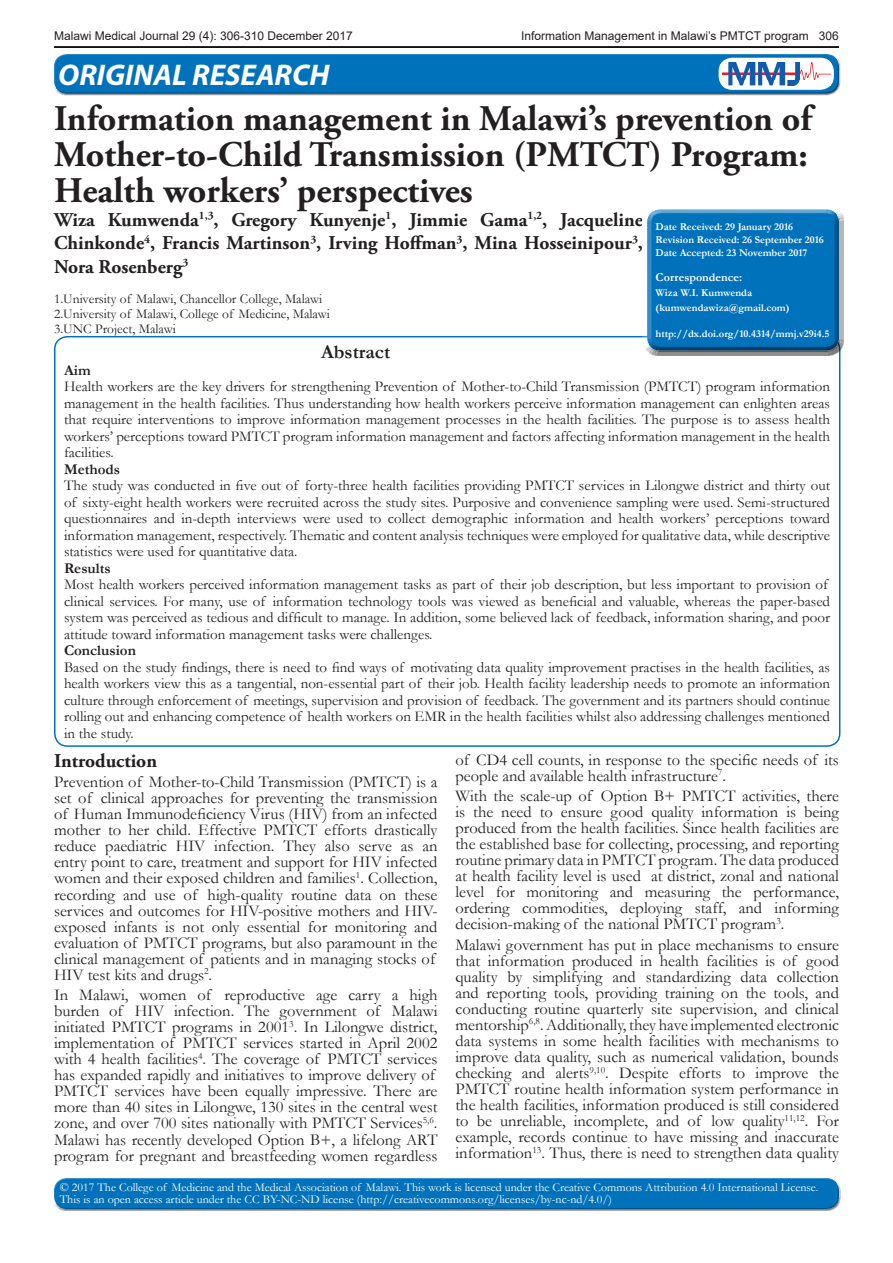
<style>
.page{position:relative;width:893px;height:1263px;background:#fff}
.page>*{position:absolute;margin:0;border:0;box-sizing:border-box;transform-origin:0 0}
.MMJ_Article_Title{font:700 36px/36px "Adobe Garamond Pro";color:#231f20;text-align:justify}
.t1{font:italic 700 30px "Myriad Pro";color:#fff}
.MMJ_Author_Name{font:700 19.5px/23.4px "Adobe Garamond Pro";color:#231f20;text-align:justify}
.MMJ_Heading_1{font:700 19.5px "Adobe Garamond Pro";color:#231f20}
.MMJ_Main_Abstract_He{font:700 19.5px "Garamond";color:#231f20}
.MMJ_Body_Text{font:16.5px/16px "Garamond";color:#231f20}
.MMJ_Abstract_Text{font:15px/16.5px "Garamond";color:#231f20;text-align:justify}
.MMJ_Abstract_Text-2{font:700 15px "Garamond";color:#231f20}
.MMJ_Author_Instituti{font:13.5px "Garamond";color:#231f20}
.t2{font:12px/12px "Garamond";color:#fff}
.MMJ_Article_heading{font:12px "Arial";color:#231f20}
.t3{font:700 12px "Garamond";color:#fff}
.t4{font:700 10.5px/12.8px "Garamond";color:#fff}
</style>
<div class="page">
<hr style="left:53px;top:45px;width:787px;height:4px;background:#231f20;opacity:.75">
<div style="left:52px;top:1176px;width:789px;height:28px;background:#fff;opacity:.75"></div>
<div style="left:52px;top:1181px;width:789px;height:30px;background:#231f20;opacity:.75"></div>
<div style="left:52px;top:52px;width:788px;height:39px;background:#fff;opacity:.75"></div>
<div style="left:52px;top:59px;width:788px;height:36px;background:#231f20;opacity:.75"></div>
<div style="left:719px;top:58px;width:115px;height:32px;background:#fff;border-radius:13px"></div>
<img style="left:722px;top:62px;width:108px;height:23px">
<div style="left:642px;top:204px;width:202px;height:143px;background:#fff;opacity:.75"></div>
<div style="left:642px;top:210px;width:202px;height:146px;background:#231f20;opacity:.75"></div>
<p class="MMJ_Article_heading" style="left:54px;top:28px;width:300px">Malawi Medical Journal 29 (4): 306-310 December 2017</p>
<p class="MMJ_Article_heading" style="left:521px;top:28px;width:319px">Information Management in Malawi’s PMTCT program 306</p>
<h2 class="t1" style="left:58px;top:55px;width:273px">ORIGINAL RESEARCH</h2>
<p class="MMJ_Article_Title" style="left:54px;top:102px;width:759px">Information management in Malawi’s prevention of Mother-to-Child Transmission (PMTCT) Program:<br>Health workers’ perspectives</p>
<p class="MMJ_Author_Name" style="left:54px;top:208px;width:590px">Wiza Kumwenda<sup>1,3</sup>, Gregory Kunyenje<sup>1</sup>, Jimmie Gama<sup>1,2</sup>, Jacqueline Chinkonde<sup>4</sup>, Francis Martinson<sup>3</sup>, Irving Hoffman<sup>3</sup>, Mina Hosseinipour<sup>3</sup>, Nora Rosenberg<sup>3</sup></p>
<p class="MMJ_Author_Instituti" style="left:54px;top:289px;width:270px">1.University of Malawi, Chancellor College, Malawi</p>
<p class="MMJ_Author_Instituti" style="left:54px;top:304px;width:277px">2.University of Malawi, College of Medicine, Malawi</p>
<p class="MMJ_Author_Instituti" style="left:54px;top:319px;width:124px">3.UNC Project, Malawi</p>
<p class="t4" style="left:656px;top:220px;width:170px">Date Received: 29 January 2016<br>Revision Received: 26 September 2016<br>Date Accepted: 23 November 2017</p>
<p class="t3" style="left:656px;top:269px;width:88px">Correspondence:</p>
<p class="t4" style="left:656px;top:285px;width:135px;line-height:15px">Wiza W.I. Kumwenda (kumwendawiza@gmail.com)</p>
<p class="t4" style="left:656px;top:327px;width:175px">http://dx.doi.org/10.4314/mmj.v29i4.5</p>
<p class="MMJ_Main_Abstract_He" style="left:321px;top:339px;width:71px">Abstract</p>
<p class="MMJ_Abstract_Text-2" style="left:64px;top:360px;width:28px">Aim</p>
<p class="MMJ_Abstract_Text" style="left:64px;top:378px;width:768px">Health workers are the key drivers for strengthening Prevention of Mother-to-Child Transmission (PMTCT) program information management in the health facilities. Thus understanding how health workers perceive information management can enlighten areas that require interventions to improve information management processes in the health facilities. The purpose is to assess health workers’ perceptions toward PMTCT program information management and factors affecting information management in the health facilities.</p>
<p class="MMJ_Abstract_Text-2" style="left:64px;top:459px;width:58px">Methods</p>
<p class="MMJ_Abstract_Text" style="left:64px;top:477px;width:768px">The study was conducted in five out of forty-three health facilities providing PMTCT services in Lilongwe district and thirty out of sixty-eight health workers were recruited across the study sites. Purposive and convenience sampling were used. Semi-structured questionnaires and in-depth interviews were used to collect demographic information and health workers’ perceptions toward information management, respectively. Thematic and content analysis techniques were employed for qualitative data, while descriptive statistics were used for quantitative data.</p>
<p class="MMJ_Abstract_Text-2" style="left:64px;top:558px;width:48px">Results</p>
<p class="MMJ_Abstract_Text" style="left:64px;top:576px;width:768px;text-align:left">Most health workers perceived information management tasks as part of their job description, but less important to provision of clinical services. For many, use of information technology tools was viewed as beneficial and valuable, whereas the paper-based system was perceived as tedious and difficult to manage. In addition, some believed lack of feedback, information sharing, and poor attitude toward information management tasks were challenges.</p>
<p class="MMJ_Abstract_Text-2" style="left:64px;top:640px;width:74px">Conclusion</p>
<p class="MMJ_Abstract_Text" style="left:64px;top:658px;width:768px">Based on the study findings, there is need to find ways of motivating data quality improvement practises in the health facilities, as health workers view this as a tangential, non-essential part of their job. Health facility leadership needs to promote an information culture through enforcement of meetings, supervision and provision of feedback. The government and its partners should continue rolling out and enhancing competence of health workers on EMR in the health facilities whilst also addressing challenges mentioned in the study.</p>
<p class="MMJ_Heading_1" style="left:54px;top:749px;width:105px">Introduction</p>
<p class="MMJ_Body_Text" style="left:54px;top:773px;width:385px">Prevention of Mother-to-Child Transmission (PMTCT) is a set of clinical approaches for preventing the transmission of Human Immunodeficiency Virus (HIV) from an infected mother to her child. Effective PMTCT efforts drastically reduce paediatric HIV infection. They also serve as an entry point to care, treatment and support for HIV infected women and their exposed children and families<sup>1</sup>. Collection, recording and use of high-quality routine data on these services and outcomes for HIV-positive mothers and HIV&shy;exposed infants is not only essential for monitoring and evaluation of PMTCT programs, but also paramount in the clinical management of patients and in managing stocks of HIV test kits and drugs<sup>2</sup>.</p>
<p class="MMJ_Body_Text" style="left:54px;top:986px;width:385px">In Malawi, women of reproductive age carry a high burden of HIV infection. The government of Malawi initiated PMTCT programs in 2001<sup>3</sup>. In Lilongwe district, implementation of PMTCT services started in April 2002 with 4 health facilities<sup>4</sup>. The coverage of PMTCT services has expanded rapidly and initiatives to improve delivery of PMTCT services have been equally impressive. There are more than 40 sites in Lilongwe, 130 sites in the central west zone, and over 700 sites nationally with PMTCT Services<sup>5,6</sup>.<br>Malawi has recently developed Option B+, a lifelong ART program for pregnant and breastfeeding women regardless</p>
<p class="MMJ_Body_Text" style="left:455px;top:751px;width:385px">of CD4 cell counts, in response to the specific needs of its people and available health infrastructure<sup>7</sup>.</p>
<p class="MMJ_Body_Text" style="left:455px;top:787px;width:385px;text-align:justify">With the scale-up of Option B+ PMTCT activities, there is the need to ensure good quality information is being produced from the health facilities. Since health facilities are the established base for collecting, processing, and reporting routine primary data in PMTCT program. The data produced at health facility level is used at district, zonal and national level for monitoring and measuring the performance, ordering commodities, deploying staff, and informing decision-making of the national PMTCT program<sup>3</sup>.</p>
<p class="MMJ_Body_Text" style="left:455px;top:936px;width:385px;text-align:justify">Malawi government has put in place mechanisms to ensure that information produced in health facilities is of good quality by simplifying and standardizing data collection and reporting tools, providing training on the tools, and conducting routine quarterly site supervision, and clinical mentorship<sup>6,8</sup>. Additionally, they have implemented electronic data systems in some health facilities with mechanisms to improve data quality, such as numerical validation, bounds checking and alerts<sup>9,10</sup>. Despite efforts to improve the PMTCT routine health information system performance in the health facilities, information produced is still considered to be unreliable, incomplete, and of low quality<sup>11,12</sup>. For example, records continue to have missing and inaccurate information<sup>13</sup>. Thus, there is need to strengthen data quality</p>
<p class="t2" style="left:60px;top:1181px;width:760px">© 2017 The College of Medicine and the Medical Association of Malawi. This work is licensed under the Creative Commons Attribution 4.0 International License.<br>This is an open access article under the CC BY-NC-ND license (http://creativecommons.org/licenses/by-nc-nd/4.0/)</p>
</div>
